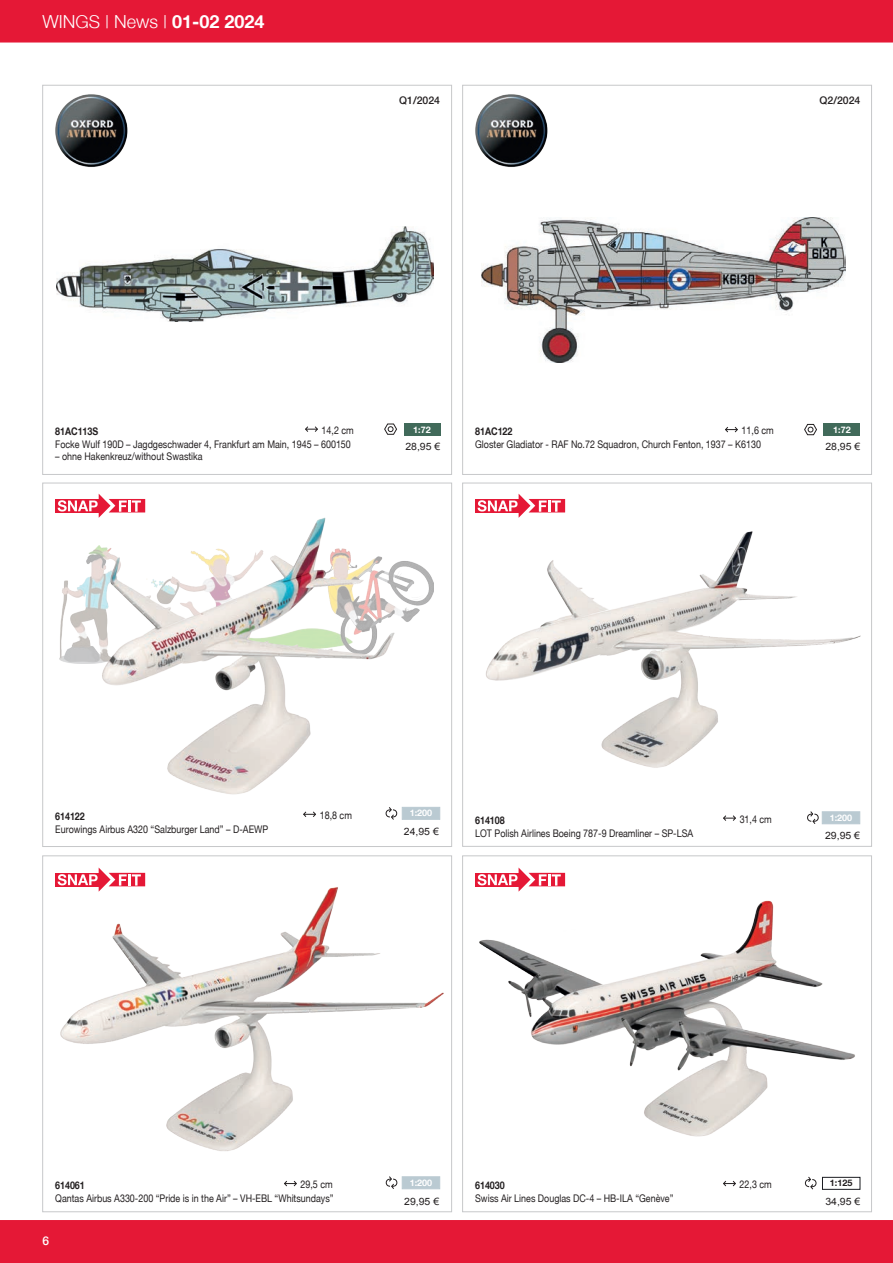
<style>
.page{position:relative;width:893px;height:1263px;background:#fff}
.page>*{position:absolute;margin:0;border:0;box-sizing:border-box;transform-origin:0 0}
.t1{font:300 18px "Helvetica Neue";color:#fff}
.t2{font:500 12px "Helvetica Neue";color:#fff}
.Artiklenummer{font:10.5px "Helvetica Neue";color:#231f20;scale:.85 1}
.Artiklenummer-2{font:700 10.5px "Helvetica Neue";letter-spacing:-.005em;color:#231f20;scale:.85 1}
.Produktkennzeichnung{font:500 10.5px "Helvetica Neue";color:#231f20}
.Preis_Farbe{font:10.05px "Arial";color:#231f20;scale:1.04 1}
.Dokumententitel{font:700 9px "Helvetica Neue";color:#fff}
.Dokumententitel-2{font:700 9px "Helvetica Neue";color:#231f20}
.s1{font-weight:700}
</style>
<div class="page">
<div style="left:43px;top:483px;width:409px;height:364px;background:#fff;border:1px solid #c7c8ca"></div>
<img style="left:475px;top:499px;width:386px;height:269px">
<div style="left:462px;top:483px;width:410px;height:363px;border:1px solid #c7c8ca"></div>
<img style="left:55px;top:873px;width:389px;height:310px">
<div style="left:42px;top:856px;width:410px;height:356px;border:1px solid #c7c8ca"></div>
<img style="left:475px;top:873px;width:380px;height:264px">
<div style="left:462px;top:856px;width:410px;height:356px;border:1px solid #c7c8ca"></div>
<img style="left:481px;top:218px;width:364px;height:144px">
<img style="left:43px;top:483px;width:409px;height:346px">
<div style="left:0;top:0;width:893px;height:43px;background:#e51836"></div>
<div style="left:0;top:1220px;width:893px;height:43px;background:#e51836"></div>
<div style="left:55px;top:499px;width:47px;height:13px;background:#e51836"></div>
<svg style="left:58px;top:494px;width:87px;height:24px"></svg>
<svg style="left:303px;top:811px;width:13px;height:7px"></svg>
<svg style="left:723px;top:815px;width:13px;height:6px"></svg>
<svg style="left:725px;top:427px;width:13px;height:6px"></svg>
<svg style="left:804px;top:423px;width:13px;height:12px"></svg>
<svg style="left:284px;top:1180px;width:13px;height:7px"></svg>
<svg style="left:723px;top:1180px;width:13px;height:7px"></svg>
<div style="left:824px;top:423px;width:36px;height:13px;background:#416a5a"></div>
<div style="left:475px;top:499px;width:47px;height:13px;background:#e51836"></div>
<svg style="left:478px;top:494px;width:87px;height:24px"></svg>
<svg style="left:385px;top:806px;width:12px;height:14px"></svg>
<div style="left:822px;top:811px;width:38px;height:13px;background:#bacad2;border:1px solid #bacad2"></div>
<div style="left:402px;top:1176px;width:38px;height:13px;background:#bacad2;border:1px solid #bacad2"></div>
<svg style="left:385px;top:1175px;width:13px;height:14px"></svg>
<svg style="left:805px;top:1176px;width:12px;height:14px"></svg>
<div style="left:55px;top:873px;width:47px;height:13px;background:#e51836"></div>
<svg style="left:58px;top:867px;width:87px;height:25px"></svg>
<div style="left:475px;top:873px;width:46px;height:13px;background:#e51836"></div>
<svg style="left:478px;top:867px;width:87px;height:25px"></svg>
<img style="left:57px;top:226px;width:376px;height:95px">
<svg style="left:305px;top:426px;width:13px;height:6px"></svg>
<svg style="left:384px;top:423px;width:13px;height:12px"></svg>
<div style="left:404px;top:423px;width:36px;height:12px;background:#416a5a"></div>
<img style="left:55px;top:94px;width:73px;height:73px">
<img style="left:462px;top:87px;width:86px;height:87px">
<div style="left:822px;top:1177px;width:38px;height:13px;border:1px solid #1a1c21"></div>
<svg style="left:807px;top:811px;width:12px;height:13px"></svg>
<h1 class="t1" style="left:43px;top:11px;width:224px">WINGS | News | <span class="s1">01-02 2024</span></h1>
<p class="Produktkennzeichnung" style="left:399px;top:94px;width:42px">Q1/2024</p>
<p class="Produktkennzeichnung" style="left:819px;top:94px;width:42px">Q2/2024</p>
<p class="Artiklenummer" style="left:322px;top:423px;width:39px">14,2 cm</p>
<p class="Dokumententitel" style="left:413px;top:424px;width:19px">1:72</p>
<p class="Artiklenummer-2" style="left:55px;top:425px;width:52px">81AC113S</p>
<p class="Artiklenummer" style="left:55px;top:438px;width:349px">Focke Wulf 190D – Jagdgeschwader 4, Frankfurt am Main, 1945 – 600150</p>
<p class="Artiklenummer" style="left:55px;top:450px;width:175px">– ohne Hakenkreuz/without Swastika</p>
<p class="Preis_Farbe" style="left:405px;top:439px;width:35px">28,95 €</p>
<p class="Artiklenummer" style="left:742px;top:424px;width:39px">11,6 cm</p>
<p class="Artiklenummer-2" style="left:475px;top:425px;width:45px">81AC122</p>
<p class="Artiklenummer" style="left:475px;top:438px;width:338px">Gloster Gladiator - RAF No.72 Squadron, Church Fenton, 1937 – K6130</p>
<p class="Dokumententitel" style="left:833px;top:424px;width:19px">1:72</p>
<p class="Preis_Farbe" style="left:825px;top:440px;width:35px">28,95 €</p>
<p class="Artiklenummer-2" style="left:55px;top:810px;width:36px">614122</p>
<p class="Artiklenummer" style="left:55px;top:823px;width:252px">Eurowings Airbus A320 “Salzburger Land” – D-AEWP</p>
<p class="Artiklenummer" style="left:320px;top:809px;width:39px">18,8 cm</p>
<p class="Dokumententitel" style="left:410px;top:808px;width:24px">1:200</p>
<p class="Dokumententitel" style="left:830px;top:812px;width:24px">1:200</p>
<p class="Artiklenummer" style="left:740px;top:812px;width:39px">31,4 cm</p>
<p class="Artiklenummer-2" style="left:475px;top:814px;width:36px">614108</p>
<p class="Artiklenummer" style="left:475px;top:826px;width:258px">LOT Polish Airlines Boeing 787-9 Dreamliner – SP-LSA</p>
<p class="Preis_Farbe" style="left:404px;top:825px;width:35px">24,95 €</p>
<p class="Preis_Farbe" style="left:825px;top:829px;width:35px">29,95 €</p>
<p class="Dokumententitel" style="left:410px;top:1177px;width:24px">1:200</p>
<p class="Artiklenummer" style="left:301px;top:1178px;width:39px">29,5 cm</p>
<p class="Artiklenummer-2" style="left:475px;top:1179px;width:36px">614030</p>
<p class="Artiklenummer" style="left:475px;top:1192px;width:235px">Swiss Air Lines Douglas DC-4 – HB-ILA “Genève”</p>
<p class="Artiklenummer-2" style="left:55px;top:1179px;width:36px">614061</p>
<p class="Artiklenummer" style="left:55px;top:1192px;width:329px">Qantas Airbus A330-200 “Pride is in the Air” – VH-EBL “Whitsundays”</p>
<p class="Preis_Farbe" style="left:404px;top:1194px;width:35px">29,95 €</p>
<p class="Artiklenummer" style="left:740px;top:1178px;width:39px">22,3 cm</p>
<p class="Dokumententitel-2" style="left:830px;top:1177px;width:24px">1:125</p>
<p class="Preis_Farbe" style="left:825px;top:1195px;width:35px">34,95 €</p>
<p class="t2" style="left:43px;top:1233px;width:8px">6</p>
</div>
